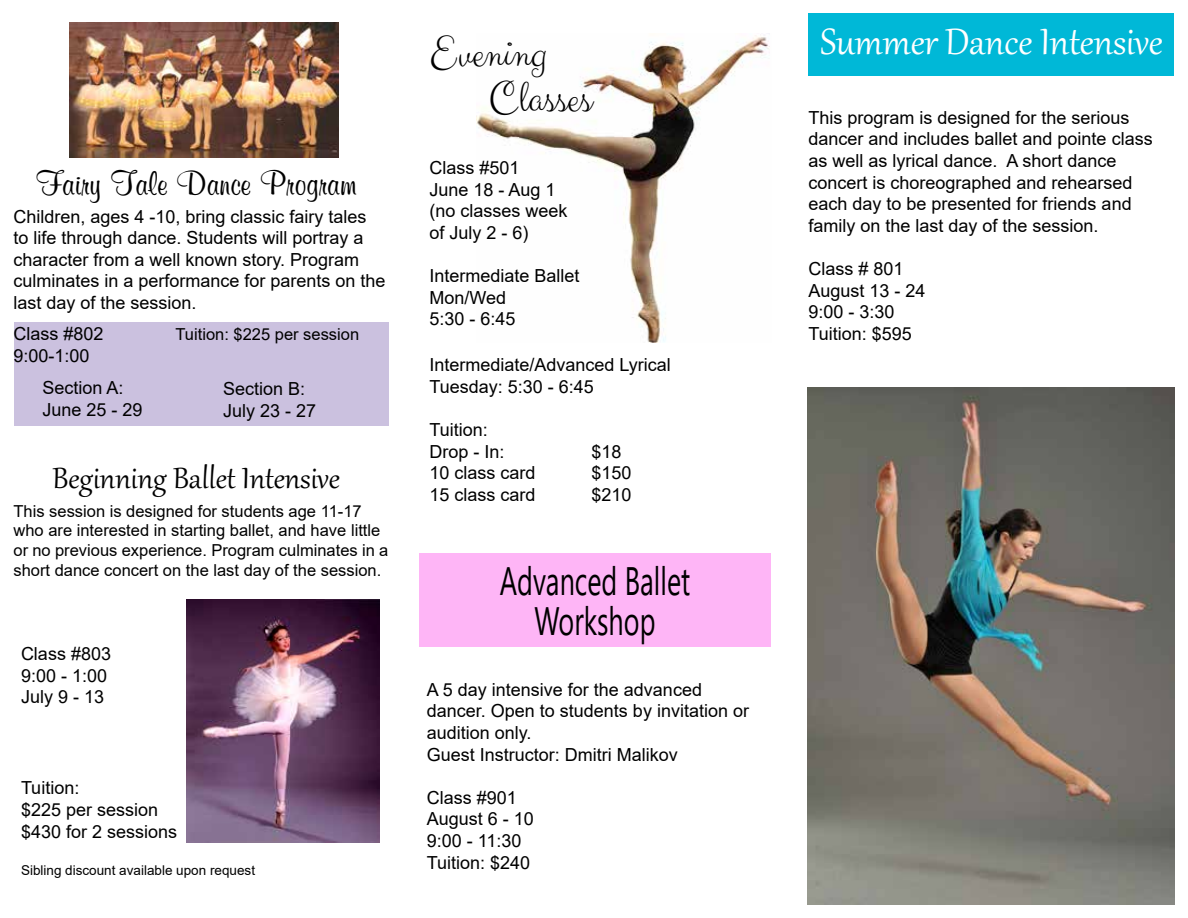
<style>
.page{position:relative;width:1188px;height:918px;background:#fff}
.page>*{position:absolute;margin:0;border:0;box-sizing:border-box;transform-origin:0 0}
.t1{font:45px "Gabriola";color:#fff}
.t2{font:45px/45px "Clicker Script";color:#000}
.t3{font:39.6px/39.6px "Segoe UI";color:#000;text-align:center;scale:.68 1}
.t4{font:36px "Gabriola";color:#000}
.t5{font:36px "Mural Script";color:#000}
.t6{font:18px/21.6px "Arial";color:#000}
.t7{font:16.5px/19.8px "Arial";color:#000}
.t8{font:13.5px "Arial";color:#000}
</style>
<div class="page">
<div style="left:808px;top:14px;width:366px;height:62px;background:#00b8d7"></div>
<div style="left:419px;top:553px;width:352px;height:93px;background:#feb5f6"></div>
<img style="left:69px;top:23px;width:269px;height:134px">
<div style="left:14px;top:323px;width:375px;height:103px;background:#cbc1df"></div>
<img style="left:187px;top:600px;width:193px;height:243px">
<img style="left:477px;top:35px;width:293px;height:308px">
<img style="left:807px;top:388px;width:367px;height:517px">
<h3 class="t5" style="left:37px;top:163px;width:321px">Fairy Tale Dance Program</h3>
<p class="t6" style="left:14px;top:205px;width:374px">Children, ages 4 -10, bring classic fairy tales to life through dance. Students will portray a character from a well known story. Program culminates in a performance for parents on the last day of the session.</p>
<p class="t6" style="left:14px;top:323px;width:92px">Class #802</p>
<p class="t7" style="left:176px;top:324px;width:185px">Tuition: $225 per session</p>
<p class="t6" style="left:14px;top:344px;width:78px">9:00-1:00</p>
<p class="t6" style="left:223px;top:378px;width:95px">Section B:<br>July 23 - 27</p>
<p class="t6" style="left:42px;top:377px;width:102px">Section A:<br>June 25 - 29</p>
<h3 class="t4" style="left:53px;top:454px;width:289px">Beginning Ballet Intensive</h3>
<p class="t7" style="left:14px;top:501px;width:376px">This session is designed for students age 11-17 who are interested in starting ballet, and have little or no previous experience. Program culminates in a short dance concert on the last day of the session.</p>
<p class="t6" style="left:21px;top:643px;width:92px">Class #803<br>9:00 - 1:00<br>July 9 - 13</p>
<p class="t6" style="left:21px;top:777px;width:158px">Tuition:<br>$225 per session $430 for 2 sessions</p>
<p class="t8" style="left:21px;top:861px;width:236px">Sibling discount available upon request</p>
<h1 class="t2" style="left:489px;top:32px;width:104px;text-indent:-59px">Evening<br>Classes</h1>
<p class="t6" style="left:429px;top:157px;width:140px">Class #501<br>June 18 - Aug 1 (no classes week of July 2 - 6)</p>
<p class="t6" style="left:429px;top:265px;width:152px">Intermediate Ballet<br>Mon/Wed<br>5:30 - 6:45</p>
<p class="t6" style="left:429px;top:354px;width:243px">Intermediate/Advanced Lyrical<br>Tuesday: 5:30 - 6:45</p>
<p class="t6" style="left:429px;top:419px;width:77px">Tuition:<br>Drop - In:</p>
<p class="t6" style="left:591px;top:441px;width:32px">$18</p>
<p class="t6" style="left:429px;top:462px;width:108px">10 class card</p>
<p class="t6" style="left:591px;top:462px;width:42px">$150</p>
<p class="t6" style="left:429px;top:484px;width:108px">15 class card</p>
<p class="t6" style="left:591px;top:484px;width:42px">$210</p>
<h2 class="t3" style="left:500px;top:558px;width:282px">Advanced Ballet<br>Workshop</h2>
<p class="t6" style="left:427px;top:679px;width:324px">A 5 day intensive for the advanced dancer. Open to students by invitation or audition only.<br>Guest Instructor: Dmitri Malikov</p>
<p class="t6" style="left:427px;top:787px;width:109px">Class #901<br>August 6 - 10<br>9:00 - 11:30<br>Tuition: $240</p>
<h1 class="t1" style="left:820px;top:12px;width:344px">Summer Dance Intensive</h1>
<p class="t6" style="left:808px;top:107px;width:346px">This program is designed for the serious dancer and includes ballet and pointe class as well as lyrical dance. A short dance concert is choreographed and rehearsed each day to be presented for friends and family on the last day of the session.</p>
<p class="t6" style="left:808px;top:258px;width:119px">Class # 801<br>August 13 - 24<br>9:00 - 3:30<br>Tuition: $595</p>
</div>
